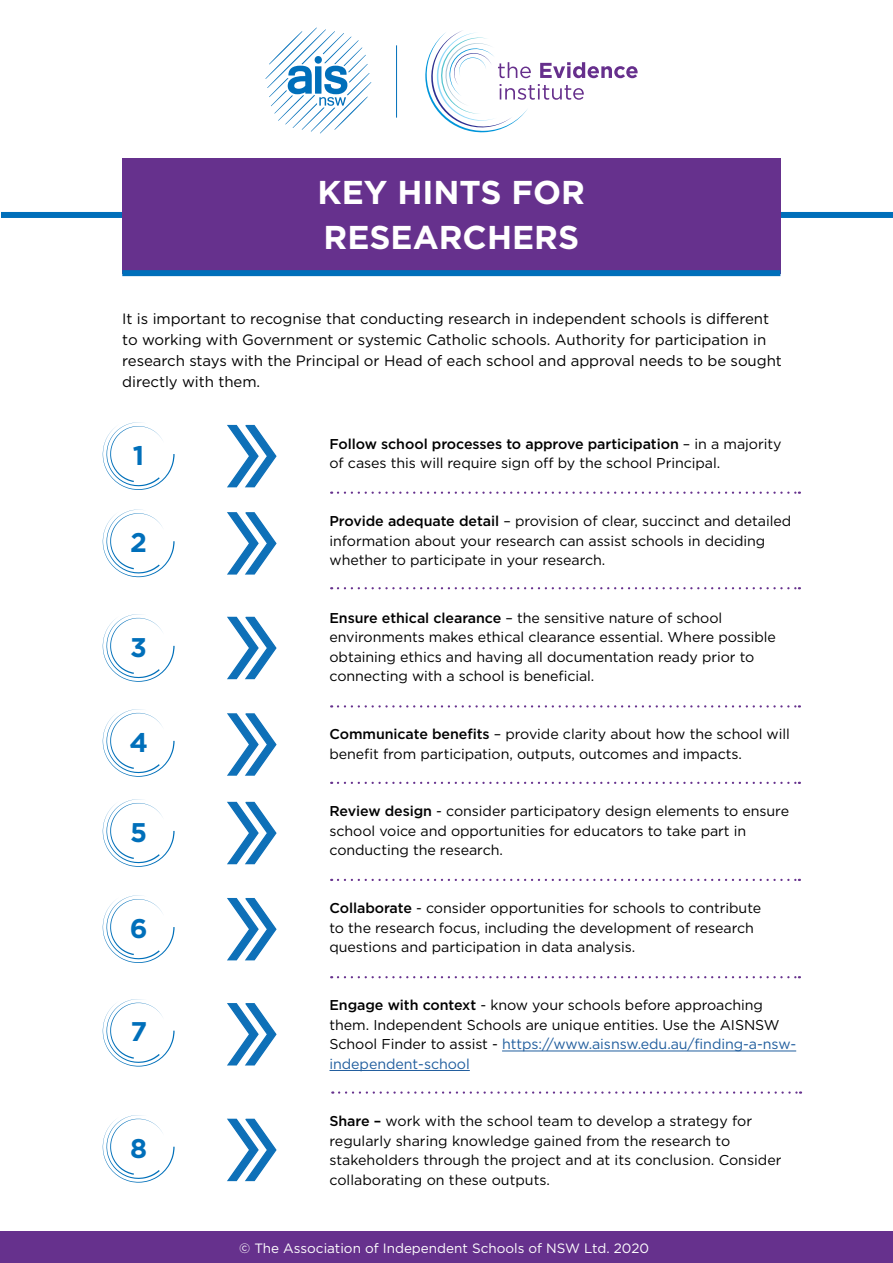
<style>
.page{position:relative;width:893px;height:1263px;background:#fff}
.page>*{position:absolute;margin:0;border:0;box-sizing:border-box;transform-origin:0 0}
.t1{font:700 33px/45px "Gotham";color:#fff}
.t2{font:700 27px "Gotham";color:#006fba}
.t3{font:15px/21px "Gotham";letter-spacing:-.005em;color:#000}
.t4{font:14.25px/19.5px "Gotham";letter-spacing:-.005em;color:#000}
.t5{font:13.5px "Gotham";color:#fff}
.s1{font-weight:500}
.s2{color:#215e9e}
</style>
<div class="page">
<div style="left:1px;top:212px;width:892px;height:6px;background:#006fba"></div>
<hr style="left:396px;top:45px;width:1px;height:73px;background:#006fba">
<svg style="left:265px;top:28px;width:106px;height:105px"></svg>
<svg style="left:425px;top:31px;width:213px;height:102px"></svg>
<div style="left:1px;top:1231px;width:892px;height:32px;background:#66318d"></div>
<hr style="left:502px;top:1051px;width:294px;height:1px;background:#215e9e">
<hr style="left:329px;top:1070px;width:141px;height:1px;background:#215e9e">
<svg style="left:227px;top:802px;width:50px;height:62px"></svg>
<svg style="left:227px;top:713px;width:50px;height:63px"></svg>
<svg style="left:227px;top:617px;width:50px;height:62px"></svg>
<svg style="left:227px;top:512px;width:50px;height:63px"></svg>
<svg style="left:227px;top:425px;width:50px;height:62px"></svg>
<svg style="left:227px;top:898px;width:50px;height:62px"></svg>
<svg style="left:227px;top:1003px;width:50px;height:62px"></svg>
<svg style="left:227px;top:1119px;width:50px;height:62px"></svg>
<div style="left:122px;top:158px;width:658px;height:116px;background:#66318d"></div>
<div style="left:122px;top:270px;width:658px;height:6px;background:#006fba"></div>
<svg style="left:339px;top:1091px;width:462px;height:3px"></svg>
<svg style="left:338px;top:491px;width:462px;height:3px"></svg>
<svg style="left:338px;top:587px;width:462px;height:2px"></svg>
<svg style="left:338px;top:705px;width:462px;height:2px"></svg>
<svg style="left:338px;top:782px;width:462px;height:2px"></svg>
<svg style="left:338px;top:879px;width:462px;height:2px"></svg>
<svg style="left:338px;top:976px;width:462px;height:2px"></svg>
<svg style="left:103px;top:422px;width:72px;height:68px"></svg>
<svg style="left:103px;top:509px;width:72px;height:68px"></svg>
<svg style="left:103px;top:614px;width:72px;height:68px"></svg>
<svg style="left:103px;top:709px;width:72px;height:68px"></svg>
<svg style="left:103px;top:799px;width:72px;height:68px"></svg>
<svg style="left:103px;top:895px;width:72px;height:68px"></svg>
<svg style="left:103px;top:999px;width:72px;height:68px"></svg>
<svg style="left:103px;top:1115px;width:72px;height:68px"></svg>
<h1 class="t1" style="left:318px;top:170px;width:269px">KEY HINTS FOR<br>RESEARCHERS</h1>
<p class="t3" style="left:122px;top:308px;width:661px">It is important to recognise that conducting research in independent schools is different to working with Government or systemic Catholic schools. Authority for participation in research stays with the Principal or Head of each school and approval needs to be sought directly with them.</p>
<h2 class="t2" style="left:133px;top:437px;width:13px">1</h2>
<h2 class="t2" style="left:130px;top:525px;width:18px">2</h2>
<h2 class="t2" style="left:130px;top:629px;width:18px">3</h2>
<h2 class="t2" style="left:129px;top:724px;width:20px">4</h2>
<h2 class="t2" style="left:130px;top:814px;width:19px">5</h2>
<h2 class="t2" style="left:130px;top:910px;width:19px">6</h2>
<h2 class="t2" style="left:130px;top:1014px;width:18px">7</h2>
<h2 class="t2" style="left:130px;top:1130px;width:19px">8</h2>
<p class="t4" style="left:329px;top:434px;width:454px"><span class="s1">Follow school processes to approve participation</span> – in a majority of cases this will require sign off by the school Principal.</p>
<p class="t4" style="left:329px;top:511px;width:463px"><span class="s1">Provide adequate detail</span> – provision of clear, succinct and detailed information about your research can assist schools in deciding whether to participate in your research.</p>
<p class="t4" style="left:329px;top:608px;width:448px"><span class="s1">Ensure ethical clearance</span> – the sensitive nature of school environments makes ethical clearance essential. Where possible obtaining ethics and having all documentation ready prior to connecting with a school is beneficial.</p>
<p class="t4" style="left:329px;top:724px;width:462px"><span class="s1">Communicate benefits</span> – provide clarity about how the school will benefit from participation, outputs, outcomes and impacts.</p>
<p class="t4" style="left:329px;top:801px;width:461px"><span class="s1">Review design</span> - consider participatory design elements to ensure school voice and opportunities for educators to take part in conducting the research.</p>
<p class="t4" style="left:329px;top:898px;width:433px"><span class="s1">Collaborate</span> - consider opportunities for schools to contribute to the research focus, including the development of research questions and participation in data analysis.</p>
<p class="t4" style="left:329px;top:995px;width:468px"><span class="s1">Engage with context</span> - know your schools before approaching them. Independent Schools are unique entities. Use the AISNSW School Finder to assist - <span class="s2">https://www.aisnsw.edu.au/finding-a-nsw&shy;independent-school</span></p>
<p class="t4" style="left:329px;top:1111px;width:454px"><span class="s1">Share –</span> work with the school team to develop a strategy for regularly sharing knowledge gained from the research to stakeholders through the project and at its conclusion. Consider collaborating on these outputs.</p>
<p class="t5" style="left:239px;top:1240px;width:412px">© The Association of Independent Schools of NSW Ltd. 2020</p>
</div>
